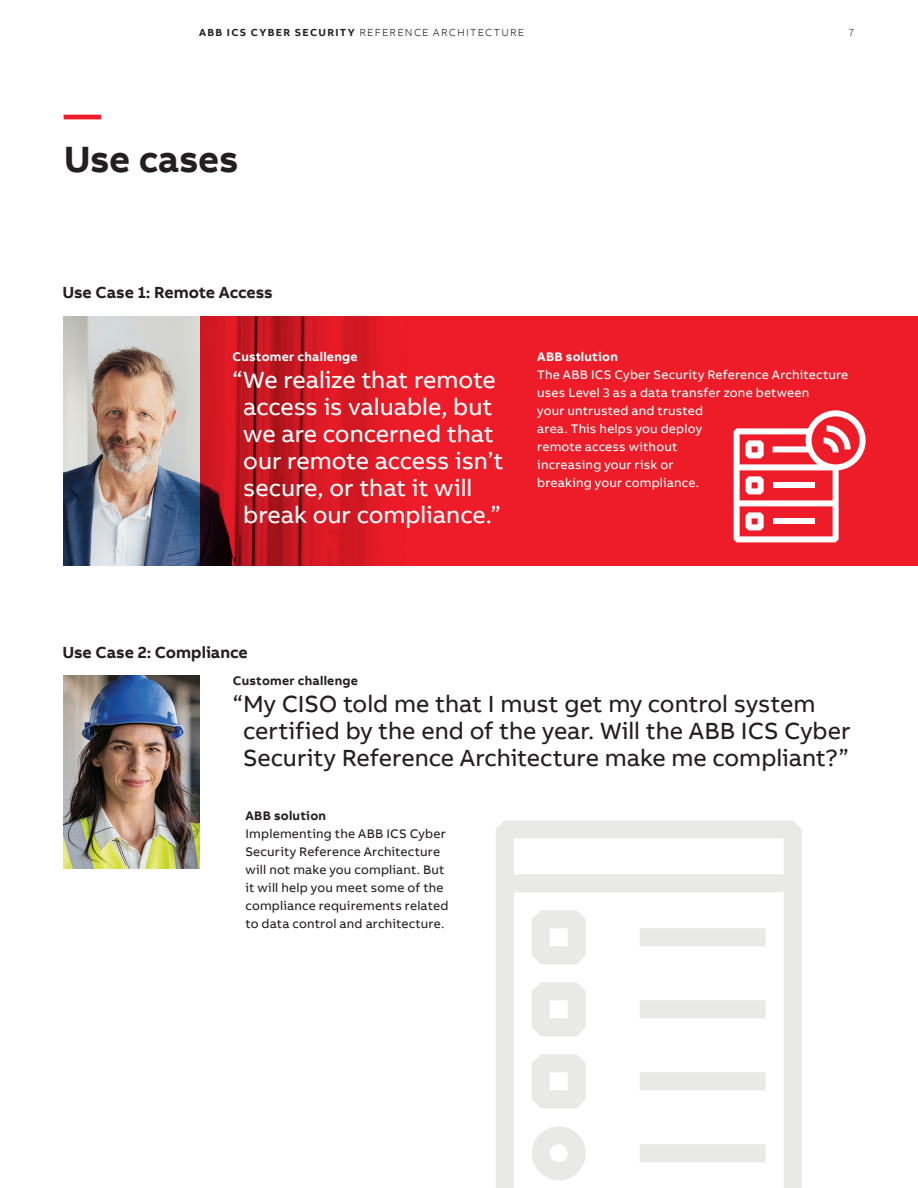
<style>
.page{position:relative;width:918px;height:1188px;background:#fff}
.page>*{position:absolute;margin:0;border:0;box-sizing:border-box;transform-origin:0 0}
.Headline_L_25pt_30pt{font:700 37.5px "AB Bvoice";letter-spacing:-.01em;color:#231f20}
.Headline_L_25pt_30pt-2{font:700 37.5px "AB Bvoice";color:#ee1c28}
.Copytext_8_5pt_12pt{font:24px/27px "AB Bvoice";letter-spacing:-.005em;color:#231f20}
.Copytext_8_5pt_12pt-2{font:24px/27px "AB Bvoice";letter-spacing:-.005em;color:#fff}
.Copytext_8_5pt_12pt-3{font:700 16.5px "AB Bvoice";letter-spacing:-.005em;color:#231f20}
.Copytext_8_5pt_12pt-4{font:12.75px/18px "AB Bvoice";letter-spacing:.015em;color:#fff}
.Copytext_8_5pt_12pt-5{font:12.75px/18px "AB Bvoice";letter-spacing:.015em;color:#231f20}
.Copytext_8_5pt_12pt-6{font:700 12.75px "AB Bvoice";letter-spacing:.02em;color:#fff}
.Copytext_8_5pt_12pt-7{font:700 12.75px "AB Bvoice";letter-spacing:.02em;color:#231f20}
.Header_Information_7{font:300 10.5px "AB Bvoice";letter-spacing:.12em;color:#231f20}
.Page_Number_Right_7p{font:300 10.5px "AB Bvoice";color:#231f20}
.s1{font-weight:700}
</style>
<div class="page">
<svg style="left:199px;top:317px;width:719px;height:249px;background:#e11a26"></svg>
<img style="left:64px;top:317px;width:135px;height:249px">
<svg style="left:734px;top:410px;width:132px;height:132px"></svg>
<img style="left:64px;top:676px;width:135px;height:192px">
<svg style="left:496px;top:820px;width:306px;height:368px"></svg>
<p class="Header_Information_7" style="left:199px;top:26px;width:327px"><span class="s1">ABB ICS CYBER SECURITY</span> REFERENCE ARCHITECTURE</p>
<p class="Headline_L_25pt_30pt-2" style="left:64px;top:90px;width:39px">—</p>
<p class="Headline_L_25pt_30pt" style="left:64px;top:135px;width:177px">Use cases</p>
<p class="Page_Number_Right_7p" style="left:849px;top:26px;width:7px">7</p>
<p class="Copytext_8_5pt_12pt-3" style="left:62px;top:282px;width:212px">Use Case 1: Remote Access</p>
<p class="Copytext_8_5pt_12pt-6" style="left:233px;top:348px;width:127px">Customer challenge</p>
<p class="Copytext_8_5pt_12pt-2" style="left:243px;top:366px;width:262px;text-indent:-11px">“We realize that remote access is valuable, but we are concerned that our remote access isn’t secure, or that it will break our compliance.”</p>
<p class="Copytext_8_5pt_12pt-6" style="left:537px;top:348px;width:82px">ABB solution</p>
<p class="Copytext_8_5pt_12pt-4" style="left:537px;top:366px;width:312px">The ABB ICS Cyber Security Reference Architecture</p>
<p class="Copytext_8_5pt_12pt-4" style="left:537px;top:384px;width:274px">uses Level 3 as a data transfer zone between your untrusted and trusted<br>area. This helps you deploy<br>remote access without<br>increasing your risk or<br>breaking your compliance.</p>
<p class="Copytext_8_5pt_12pt-3" style="left:62px;top:642px;width:187px">Use Case 2: Compliance</p>
<p class="Copytext_8_5pt_12pt-7" style="left:233px;top:672px;width:127px">Customer challenge</p>
<p class="Copytext_8_5pt_12pt" style="left:243px;top:690px;width:609px;text-indent:-10px">“My CISO told me that I must get my control system certified by the end of the year. Will the ABB ICS Cyber<br>Security Reference Architecture make me compliant?”</p>
<p class="Copytext_8_5pt_12pt-7" style="left:245px;top:807px;width:82px">ABB solution</p>
<p class="Copytext_8_5pt_12pt-5" style="left:245px;top:825px;width:204px">Implementing the ABB ICS Cyber<br>Security Reference Architecture will not make you compliant. But it will help you meet some of the compliance requirements related to data control and architecture.</p>
</div>
